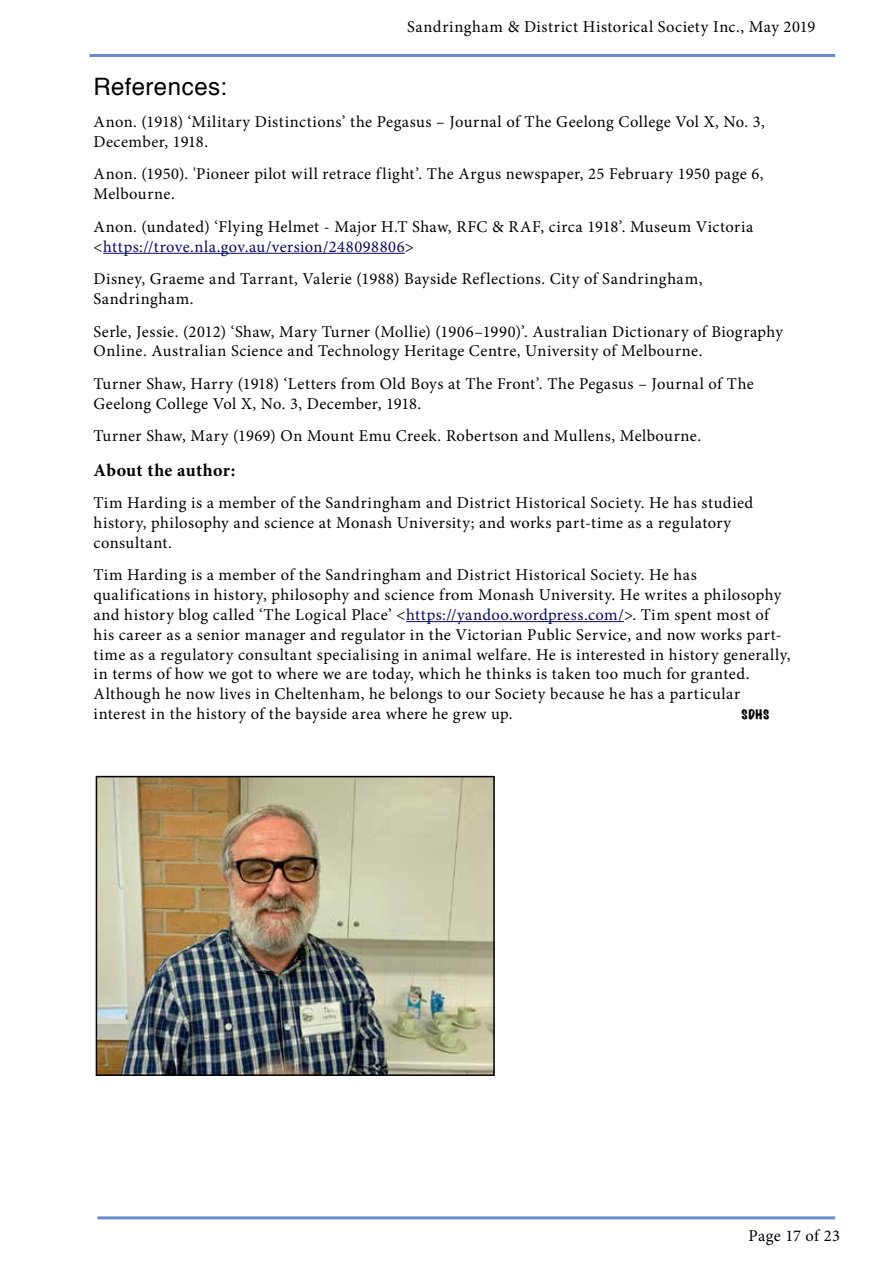
<style>
.page{position:relative;width:893px;height:1263px;background:#fff}
.page>*{position:absolute;margin:0;border:0;box-sizing:border-box;transform-origin:0 0}
.t1{font:24px "Helvetica";letter-spacing:.02em;color:#000}
.t2{font:700 18px "Minion Pro";letter-spacing:.015em;color:#000}
.t3{font:16.5px/19.8px "Minion Pro";letter-spacing:.025em;color:#000}
.t4{font:expanded 12px "Marker Felt";color:#000}
.s1{color:#040b64}
</style>
<div class="page">
<hr style="left:89px;top:54px;width:746px;height:3px;background:#688ad0">
<hr style="left:97px;top:1216px;width:738px;height:3px;background:#688ad0">
<hr style="left:103px;top:253px;width:302px;height:1px;background:#040b64">
<hr style="left:406px;top:621px;width:218px;height:1px;background:#040b64">
<img style="left:99px;top:779px;width:393px;height:294px">
<div style="left:96px;top:776px;width:399px;height:300px;border:2px solid #000"></div>
<p class="t3" style="left:407px;top:17px;width:410px">Sandringham &amp; District Historical Society Inc., May 2019</p>
<h1 class="t1" style="left:94px;top:76px;width:135px">References:</h1>
<p class="t3" style="left:94px;top:112px;width:673px">Anon. (1918) ‘Military Distinctions’ the Pegasus – Journal of The Geelong College Vol X, No. 3,<br>December, 1918.</p>
<p class="t3" style="left:94px;top:164px;width:672px">Anon. (1950). 'Pioneer pilot will retrace flight’. The Argus newspaper, 25 February 1950 page 6,<br>Melbourne.</p>
<p class="t3" style="left:94px;top:217px;width:661px">Anon. (undated) ‘Flying Helmet - Major H.T Shaw, RFC &amp; RAF, circa 1918’. Museum Victoria &lt;<span class="s1">https://trove.nla.gov.au/version/248098806</span>&gt;</p>
<p class="t3" style="left:94px;top:269px;width:610px">Disney, Graeme and Tarrant, Valerie (1988) Bayside Reflections. City of Sandringham,<br>Sandringham.</p>
<p class="t3" style="left:94px;top:321px;width:691px">Serle, Jessie. (2012) ‘Shaw, Mary Turner (Mollie) (1906–1990)’. Australian Dictionary of Biography<br>Online. Australian Science and Technology Heritage Centre, University of Melbourne.</p>
<p class="t3" style="left:94px;top:374px;width:662px">Turner Shaw, Harry (1918) ‘Letters from Old Boys at The Front’. The Pegasus – Journal of The<br>Geelong College Vol X, No. 3, December, 1918.</p>
<p class="t3" style="left:94px;top:426px;width:609px">Turner Shaw, Mary (1969) On Mount Emu Creek. Robertson and Mullens, Melbourne.</p>
<p class="t2" style="left:94px;top:457px;width:143px">About the author:</p>
<p class="t3" style="left:94px;top:493px;width:661px">Tim Harding is a member of the Sandringham and District Historical Society. He has studied history, philosophy and science at Monash University; and works part-time as a regulatory consultant.</p>
<p class="t3" style="left:94px;top:565px;width:699px">Tim Harding is a member of the Sandringham and District Historical Society. He has qualifications in history, philosophy and science from Monash University. He writes a philosophy and history blog called ‘The Logical Place’ &lt;<span class="s1">https://yandoo.wordpress.com/</span>&gt;. Tim spent most of his career as a senior manager and regulator in the Victorian Public Service, and now works part&shy;time as a regulatory consultant specialising in animal welfare. He is interested in history generally, in terms of how we got to where we are today, which he thinks is taken too much for granted.<br>Although he now lives in Cheltenham, he belongs to our Society because he has a particular interest in the history of the bayside area where he grew up.</p>
<p class="t4" style="left:742px;top:708px;width:29px">SDHS</p>
<p class="t3" style="left:748px;top:1225px;width:93px">Page 17 of 23</p>
</div>
